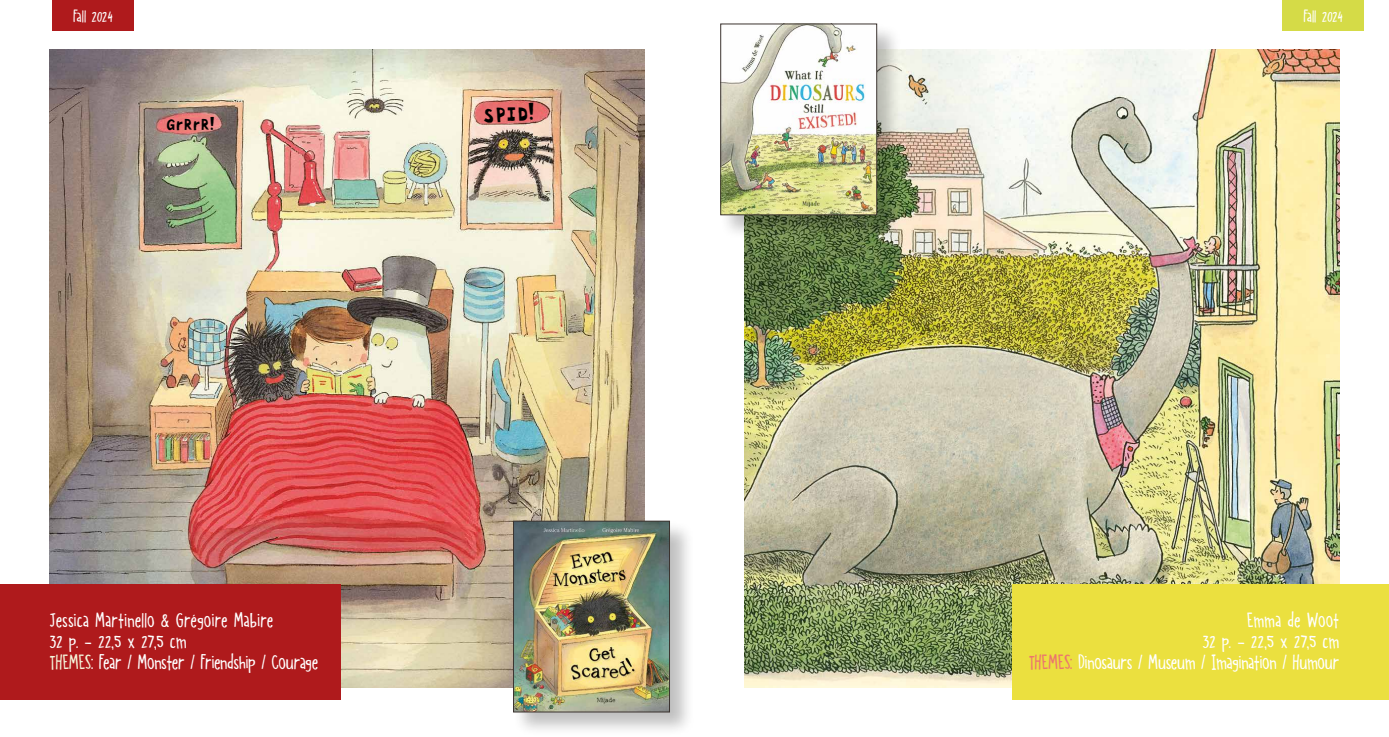
<style>
.page{position:relative;width:1389px;height:737px;background:#fff}
.page>*{position:absolute;margin:0;border:0;box-sizing:border-box;transform-origin:0 0}
.t1{font:21px/21px "Nippon Note";letter-spacing:-.015em;color:#fff}
.t2{font:19.95px "Bokka Mijade";color:#000}
.t3{font:17.5px "Nippon Note";color:#fff}
.t4{font:15.4px "Bokka Mijade";color:#000}
.s1{color:#f4f5da}
.s2{color:#eb756e}
</style>
<div class="page">
<img style="left:50px;top:50px;width:595px;height:637px">
<div style="left:512px;top:520px;width:183px;height:217px;background:#000;opacity:.25"></div>
<img style="left:515px;top:523px;width:153px;height:187px">
<div style="left:513px;top:521px;width:157px;height:191px;border:1px solid #3b332f"></div>
<div style="left:0;top:583px;width:340px;height:116px;background:#af1a1c"></div>
<img style="left:744px;top:50px;width:595px;height:637px">
<div style="left:720px;top:23px;width:182px;height:217px;background:#000;opacity:.25"></div>
<img style="left:723px;top:26px;width:152px;height:187px">
<div style="left:721px;top:24px;width:156px;height:191px;border:1px solid #3b332f"></div>
<div style="left:1282px;top:0;width:82px;height:31px;background:#d5db47"></div>
<div style="left:52px;top:0;width:82px;height:31px;background:#af1a1c"></div>
<div style="left:1012px;top:583px;width:377px;height:116px;background:#ebe03f"></div>
<p class="t3" style="left:73px;top:6px;width:41px">Fall 2024</p>
<p class="t3" style="left:1303px;top:6px;width:41px">Fall 2024</p>
<p class="t4" style="left:166px;top:114px;width:51px">GrRrR!</p>
<p class="t2" style="left:482px;top:102px;width:55px;rotate:-3deg">SPID!</p>
<p class="t1" style="left:50px;top:610px;width:270px">Jessica Martinello &amp; Grégoire Mabire<br>32 p. - 22,5 x 27,5 cm<br><span class="s1">THEMES</span>: Fear / Monster / Friendship / Courage</p>
<p class="t1" style="left:1029px;top:610px;width:312px;text-align:right">Emma de Woot<br>32 p. - 22,5 x 27,5 cm<br><span class="s2">THEMES:</span> Dinosaurs / Museum / Imagination / Humour</p>
</div>
